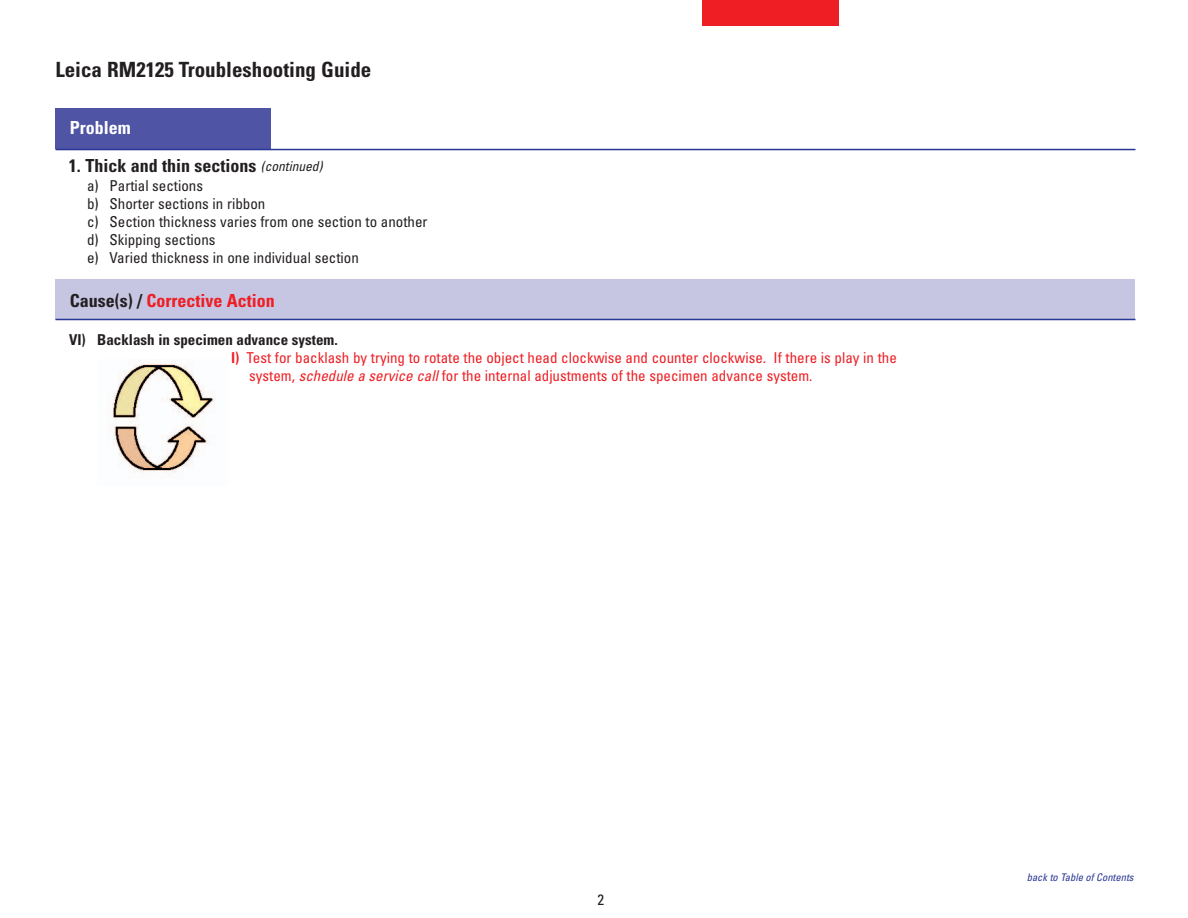
<style>
.page{position:relative;width:1188px;height:918px;background:#fff}
.page>*{position:absolute;margin:0;border:0;box-sizing:border-box;transform-origin:0 0}
.t1{font:700 condensed 21px "Univers";color:#231f20}
.t2{font:700 condensed 18px "Univers";color:#231f20}
.t3{font:700 condensed 18px "Univers";color:#ee1e24}
.t4{font:700 condensed 18px "Univers";color:#fff}
.t5{font:condensed 15px "Univers";color:#ee1e24}
.t6{font:condensed 15px/18px "Univers";color:#231f20}
.t7{font:700 condensed 15px "Univers";color:#231f20}
.t8{font:italic condensed 10.5px "Univers";color:#293795}
.s1{font-weight:400;font-style:italic;font-size:13.5px}
.s2{color:#231f20}
.s3{font-weight:700}
.s4{font-style:italic}
</style>
<div class="page">
<div style="left:56px;top:108px;width:216px;height:40px;background:#4f54a4"></div>
<div style="left:56px;top:280px;width:1080px;height:40px;background:#c6c5e2"></div>
<hr style="left:56px;top:319px;width:1080px;height:1px;background:#293795">
<div style="left:702px;top:0;width:136px;height:26px;background:#ee1e24"></div>
<hr style="left:56px;top:149px;width:1080px;height:1px;background:#293795">
<img style="left:107px;top:363px;width:108px;height:111px">
<h1 class="t1" style="left:56px;top:61px;width:317px">Leica RM2125 Troubleshooting Guide</h1>
<p class="t4" style="left:70px;top:121px;width:63px">Problem</p>
<p class="t2" style="left:69px;top:159px;width:255px">1. Thick and thin sections <span class="s1">(continued)</span></p>
<p class="t6" style="left:87px;top:178px;width:342px">a) Partial sections<br>b) Shorter sections in ribbon<br>c) Section thickness varies from one section to another d) Skipping sections<br>e) Varied thickness in one individual section</p>
<p class="t3" style="left:70px;top:294px;width:207px"><span class="s2">Cause(s) /</span> Corrective Action</p>
<p class="t7" style="left:69px;top:334px;width:270px">VI) Backlash in specimen advance system.</p>
<p class="t5" style="left:231px;top:352px;width:667px"><span class="s3">l)</span> Test for backlash by trying to rotate the object head clockwise and counter clockwise. If there is play in the</p>
<p class="t5" style="left:249px;top:370px;width:565px">system, <span class="s4">schedule a service call</span> for the internal adjustments of the specimen advance system.</p>
<p class="t6" style="left:597px;top:892px;width:8px">2</p>
<p class="t8" style="left:1027px;top:873px;width:108px">back to Table of Contents</p>
</div>
